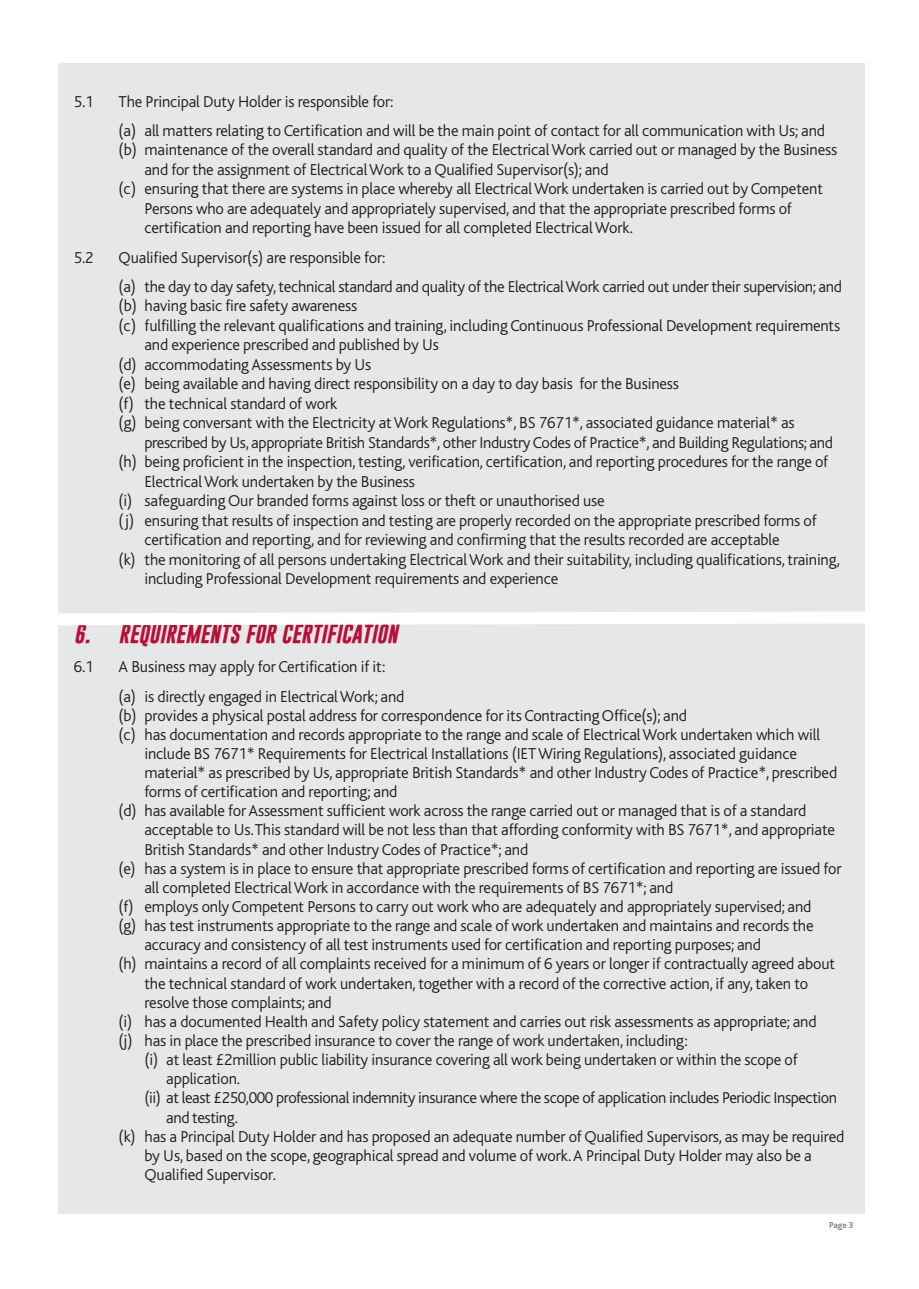
<style>
.page{position:relative;width:919px;height:1289px;background:#fff}
.page>*{position:absolute;margin:0;border:0;box-sizing:border-box;transform-origin:0 0}
.t1{font:italic 700 19.5px "Gobold";color:#b90f36}
.t2{font:300 16.5px/29.2px "Bliss";letter-spacing:-.01em;color:#231f20}
.t3{font:700 9px "Bliss";color:#808285}
</style>
<div class="page">
<div style="left:58px;top:63px;width:806px;height:102px;background:#e6e7e9"></div>
<div style="left:58px;top:720px;width:806px;height:493px;background:#e6e7e9"></div>
<div style="left:58px;top:153px;width:806px;height:578px;background:#e6e7e9"></div>
<svg style="left:58px;top:605px;width:807px;height:26px"></svg>
<p class="t2" style="left:74px;top:88px;width:21px">5.1</p>
<p class="t2" style="left:119px;top:88px;width:708px">The Principal Duty Holder is responsible for:<br>(a) all matters relating to Certification and will be the main point of contact for all communication with Us; and</p>
<p class="t2" style="left:119px;top:137px;width:720px">(b) maintenance of the overall standard and quality of the Electrical Work carried out or managed by the Business</p>
<p class="t2" style="left:144px;top:156px;width:465px">and for the assignment of Electrical Work to a Qualified Supervisor(s); and</p>
<p class="t2" style="left:119px;top:176px;width:706px">(c) ensuring that there are systems in place whereby all Electrical Work undertaken is carried out by Competent</p>
<p class="t2" style="left:144px;top:195px;width:649px">Persons who are adequately and appropriately supervised, and that the appropriate prescribed forms of</p>
<p class="t2" style="left:144px;top:215px;width:490px">certification and reporting have been issued for all completed Electrical Work.</p>
<p class="t2" style="left:74px;top:244px;width:21px">5.2</p>
<p class="t2" style="left:119px;top:244px;width:724px">Qualified Supervisor(s) are responsible for:<br>(a) the day to day safety, technical standard and quality of the Electrical Work carried out under their supervision; and</p>
<p class="t2" style="left:119px;top:293px;width:240px">(b) having basic fire safety awareness</p>
<p class="t2" style="left:119px;top:312px;width:723px">(c) fulfilling the relevant qualifications and training, including Continuous Professional Development requirements</p>
<p class="t2" style="left:144px;top:332px;width:296px">and experience prescribed and published by Us</p>
<p class="t2" style="left:119px;top:351px;width:254px">(d) accommodating Assessments by Us</p>
<p class="t2" style="left:119px;top:371px;width:562px">(e) being available and having direct responsibility on a day to day basis for the Business</p>
<p class="t2" style="left:119px;top:390px;width:220px">(f) the technical standard of work</p>
<p class="t2" style="left:119px;top:410px;width:677px">(g) being conversant with the Electricity at Work Regulations*, BS 7671*, associated guidance material* as</p>
<p class="t2" style="left:144px;top:429px;width:690px">prescribed by Us, appropriate British Standards*, other Industry Codes of Practice*, and Building Regulations; and</p>
<p class="t2" style="left:119px;top:449px;width:711px">(h) being proficient in the inspection, testing, verification, certification, and reporting procedures for the range of</p>
<p class="t2" style="left:144px;top:468px;width:272px">Electrical Work undertaken by the Business</p>
<p class="t2" style="left:119px;top:488px;width:487px">(i) safeguarding Our branded forms against loss or theft or unauthorised use</p>
<p class="t2" style="left:119px;top:507px;width:699px">(j) ensuring that results of inspection and testing are properly recorded on the appropriate prescribed forms of</p>
<p class="t2" style="left:144px;top:527px;width:636px">certification and reporting, and for reviewing and confirming that the results recorded are acceptable</p>
<p class="t2" style="left:119px;top:546px;width:723px">(k) the monitoring of all persons undertaking Electrical Work and their suitability, including qualifications, training,</p>
<p class="t2" style="left:144px;top:566px;width:415px">including Professional Development requirements and experience</p>
<p class="t1" style="left:74px;top:625px;width:325px">6. REQUIREMENTS FOR CERTIFICATION</p>
<p class="t2" style="left:74px;top:653px;width:21px">6.1</p>
<p class="t2" style="left:119px;top:653px;width:287px">A Business may apply for Certification if it: (a) is directly engaged in Electrical Work; and</p>
<p class="t2" style="left:119px;top:702px;width:570px">(b) provides a physical postal address for correspondence for its Contracting Office(s); and</p>
<p class="t2" style="left:119px;top:721px;width:703px">(c) has documentation and records appropriate to the range and scale of Electrical Work undertaken which will</p>
<p class="t2" style="left:144px;top:740px;width:654px">include BS 7671* Requirements for Electrical Installations (IET Wiring Regulations), associated guidance</p>
<p class="t2" style="left:144px;top:759px;width:694px">material* as prescribed by Us, appropriate British Standards* and other Industry Codes of Practice*, prescribed</p>
<p class="t2" style="left:144px;top:778px;width:254px">forms of certification and reporting; and</p>
<p class="t2" style="left:119px;top:797px;width:689px">(d) has available for Assessment sufficient work across the range carried out or managed that is of a standard</p>
<p class="t2" style="left:144px;top:817px;width:692px">acceptable to Us. This standard will be not less than that affording conformity with BS 7671*, and appropriate</p>
<p class="t2" style="left:144px;top:836px;width:385px">British Standards* and other Industry Codes of Practice*; and</p>
<p class="t2" style="left:119px;top:855px;width:724px">(e) has a system is in place to ensure that appropriate prescribed forms of certification and reporting are issued for</p>
<p class="t2" style="left:144px;top:874px;width:530px">all completed Electrical Work in accordance with the requirements of BS 7671*; and</p>
<p class="t2" style="left:119px;top:893px;width:694px">(f) employs only Competent Persons to carry out work who are adequately and appropriately supervised; and</p>
<p class="t2" style="left:119px;top:912px;width:696px">(g) has test instruments appropriate to the range and scale of work undertaken and maintains and records the</p>
<p class="t2" style="left:144px;top:931px;width:618px">accuracy and consistency of all test instruments used for certification and reporting purposes; and</p>
<p class="t2" style="left:119px;top:950px;width:718px">(h) maintains a record of all complaints received for a minimum of 6 years or longer if contractually agreed about</p>
<p class="t2" style="left:144px;top:970px;width:665px">the technical standard of work undertaken, together with a record of the corrective action, if any, taken to</p>
<p class="t2" style="left:144px;top:989px;width:189px">resolve those complaints; and</p>
<p class="t2" style="left:119px;top:1008px;width:699px">(i) has a documented Health and Safety policy statement and carries out risk assessments as appropriate; and</p>
<p class="t2" style="left:119px;top:1027px;width:570px">(j) has in place the prescribed insurance to cover the range of work undertaken, including:</p>
<p class="t2" style="left:144px;top:1046px;width:654px">(i) at least £2million public liability insurance covering all work being undertaken or within the scope of</p>
<p class="t2" style="left:166px;top:1065px;width:75px">application.</p>
<p class="t2" style="left:144px;top:1084px;width:694px">(ii) at least £250,000 professional indemnity insurance where the scope of application includes Periodic Inspection</p>
<p class="t2" style="left:166px;top:1103px;width:73px">and testing.</p>
<p class="t2" style="left:119px;top:1123px;width:727px">(k) has a Principal Duty Holder and has proposed an adequate number of Qualified Supervisors, as may be required</p>
<p class="t2" style="left:144px;top:1142px;width:669px">by Us, based on the scope, geographical spread and volume of work. A Principal Duty Holder may also be a</p>
<p class="t2" style="left:144px;top:1161px;width:133px">Qualified Supervisor.</p>
<p class="t3" style="left:829px;top:1221px;width:26px">Page 3</p>
</div>
